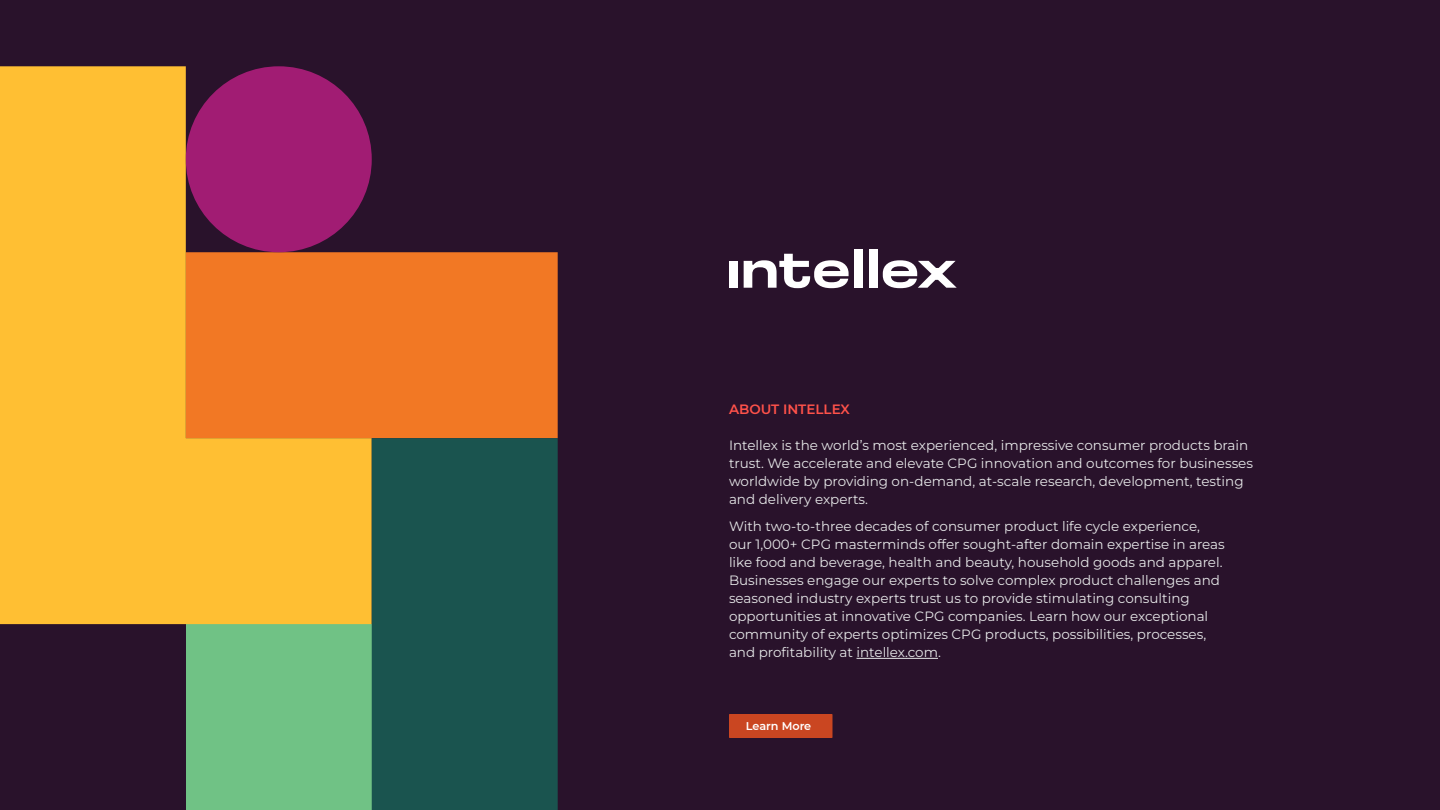
<style>
.page{position:relative;width:1440px;height:810px;background:#29122b}
.page>*{position:absolute;margin:0;border:0;box-sizing:border-box;transform-origin:0 0}
.t1{font:13.5px/18px "Montserrat";color:#e6e7e8}
.t2{font:600 13.5px "Montserrat";color:#ff524a}
.t3{font:600 11.25px "Montserrat";letter-spacing:-.005em;color:#fff}
</style>
<div class="page">
<div style="left:186px;top:624px;width:186px;height:186px;background:#70c285"></div>
<div style="left:372px;top:252px;width:186px;height:186px;background:#f27824"></div>
<svg style="left:0;top:66px;width:372px;height:558px;background:#f3aa2f"></svg>
<div style="left:372px;top:438px;width:186px;height:372px;background:#1a544f"></div>
<div style="left:186px;top:66px;width:186px;height:186px;background:#a11c73;border-radius:50%"></div>
<hr style="left:857px;top:658px;width:81px;height:1px;background:#e6e7e8">
<div style="left:729px;top:261px;width:9px;height:27px;background:#fff"></div>
<svg style="left:744px;top:254px;width:105px;height:34px"></svg>
<div style="left:854px;top:249px;width:9px;height:39px;background:#fff"></div>
<div style="left:869px;top:249px;width:8px;height:39px;background:#fff"></div>
<svg style="left:883px;top:260px;width:74px;height:28px"></svg>
<div style="left:729px;top:714px;width:103px;height:24px;background:#ca4621"></div>
<p class="t2" style="left:729px;top:400px;width:122px">ABOUT INTELLEX</p>
<p class="t1" style="left:729px;top:436px;width:526px">Intellex is the world’s most experienced, impressive consumer products brain trust. We accelerate and elevate CPG innovation and outcomes for businesses worldwide by providing on-demand, at-scale research, development, testing and delivery experts.</p>
<p class="t1" style="left:729px;top:517px;width:497px">With two-to-three decades of consumer product life cycle experience, our 1,000+ CPG masterminds offer sought-after domain expertise in areas like food and beverage, health and beauty, household goods and apparel.<br>Businesses engage our experts to solve complex product challenges and seasoned industry experts trust us to provide stimulating consulting opportunities at innovative CPG companies. Learn how our exceptional community of experts optimizes CPG products, possibilities, processes, and profitability at intellex.com.</p>
<p class="t3" style="left:746px;top:718px;width:67px">Learn More</p>
</div>
